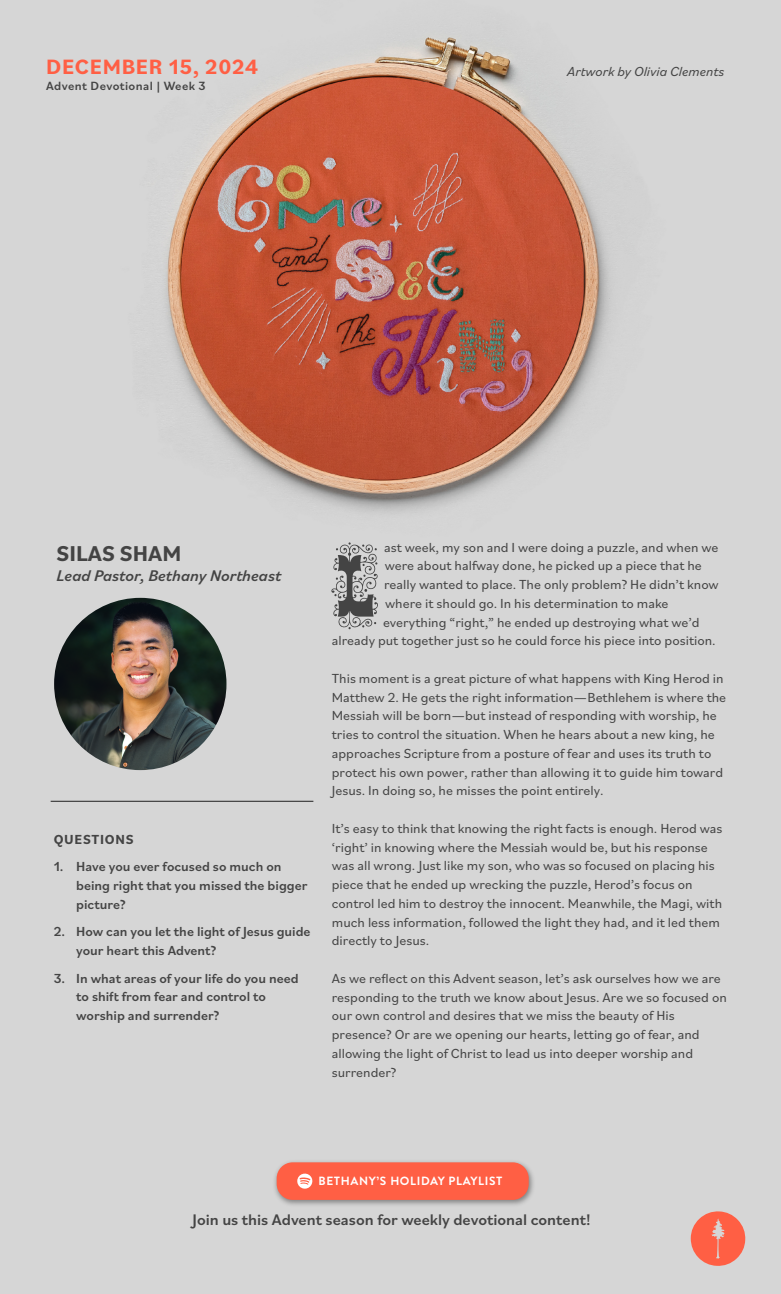
<style>
.page{position:relative;width:781px;height:1294px;background:#fff}
.page>*{position:absolute;margin:0;border:0;box-sizing:border-box;transform-origin:0 0}
.t1{font:700 22.5px "Bilo";color:#444}
.t2{font:700 21.75px "Bilo";letter-spacing:.03em;color:#ff5f44}
.t3{font:italic 500 16.25px "Bilo";color:#444}
.t4{font:500 16.12px "Bilo";color:#444}
.t5{font:13.75px/18.8px "Bilo";color:#444}
.t6{font:500 13.75px/18.8px "Bilo";color:#444}
.t7{font:italic 13.75px "Bilo";color:#444}
.t8{font:700 13.75px "Bilo";letter-spacing:.05em;color:#444}
.t9{font:500 12.5px "Bilo";letter-spacing:.03em;color:#444}
.t10{font:700 11.88px "Brandon Text";letter-spacing:.05em;color:#fff}
</style>
<div class="page">
<img style="left:0;top:0;width:780px;height:1232px">
<div style="left:0;top:1232px;width:780px;height:62px;background:#d6d6d6"></div>
<svg style="left:690px;top:1211px;width:55px;height:55px;background:#f3806c"></svg>
<img style="left:270px;top:1157px;width:267px;height:53px">
<div style="left:276px;top:1162px;width:252px;height:38px;background:#ff5f44;border-radius:16px"></div>
<svg style="left:297px;top:1173px;width:16px;height:16px"></svg>
<img style="left:54px;top:598px;width:172px;height:172px;border-radius:86px">
<hr style="left:51px;top:801px;width:262px;height:1px;background:#444">
<svg style="left:331px;top:542px;width:47px;height:88px;background:#9c9c9c"></svg>
<h2 class="t2" style="left:46px;top:52px;width:213px">DECEMBER 15, 2024</h2>
<p class="t9" style="left:46px;top:77px;width:161px">Advent Devotional | Week 3</p>
<p class="t7" style="left:567px;top:62px;width:158px">Artwork by Olivia Clements</p>
<h1 class="t1" style="left:56px;top:538px;width:126px">SILAS SHAM</h1>
<p class="t3" style="left:56px;top:564px;width:226px">Lead Pastor, Bethany Northeast</p>
<p class="t8" style="left:54px;top:830px;width:81px">QUESTIONS</p>
<p class="t6" style="left:76px;top:856px;width:233px;text-indent:-22px">1. Have you ever focused so much on being right that you missed the bigger picture?</p>
<p class="t6" style="left:76px;top:922px;width:236px;text-indent:-22px">2. How can you let the light of Jesus guide your heart this Advent?</p>
<p class="t6" style="left:76px;top:968px;width:224px;text-indent:-22px">3. In what areas of your life do you need to shift from fear and control to worship and surrender?</p>
<p class="t5" style="left:384px;top:537px;width:336px">ast week, my son and I were doing a puzzle, and when we</p>
<p class="t5" style="left:385px;top:555px;width:318px">were about halfway done, he picked up a piece that he</p>
<p class="t5" style="left:384px;top:574px;width:336px">really wanted to place. The only problem? He didn’t know</p>
<p class="t5" style="left:385px;top:593px;width:285px">where it should go. In his determination to make</p>
<p class="t5" style="left:383px;top:612px;width:318px">everything “right,” he ended up destroying what we’d</p>
<p class="t5" style="left:332px;top:631px;width:385px">already put together just so he could force his piece into position.</p>
<p class="t5" style="left:332px;top:668px;width:396px">This moment is a great picture of what happens with King Herod in Matthew 2. He gets the right information—Bethlehem is where the Messiah will be born—but instead of responding with worship, he tries to control the situation. When he hears about a new king, he approaches Scripture from a posture of fear and uses its truth to protect his own power, rather than allowing it to guide him toward Jesus. In doing so, he misses the point entirely.</p>
<p class="t5" style="left:332px;top:818px;width:392px">It’s easy to think that knowing the right facts is enough. Herod was ‘right’ in knowing where the Messiah would be, but his response was all wrong. Just like my son, who was so focused on placing his piece that he ended up wrecking the puzzle, Herod’s focus on control led him to destroy the innocent. Meanwhile, the Magi, with much less information, followed the light they had, and it led them directly to Jesus.</p>
<p class="t5" style="left:332px;top:968px;width:396px">As we reflect on this Advent season, let’s ask ourselves how we are responding to the truth we know about Jesus. Are we so focused on our own control and desires that we miss the beauty of His presence? Or are we opening our hearts, letting go of fear, and allowing the light of Christ to lead us into deeper worship and surrender?</p>
<p class="t10" style="left:318px;top:1173px;width:185px">BETHANY’S HOLIDAY PLAYLIST</p>
<p class="t4" style="left:192px;top:1208px;width:399px">Join us this Advent season for weekly devotional content!</p>
</div>
